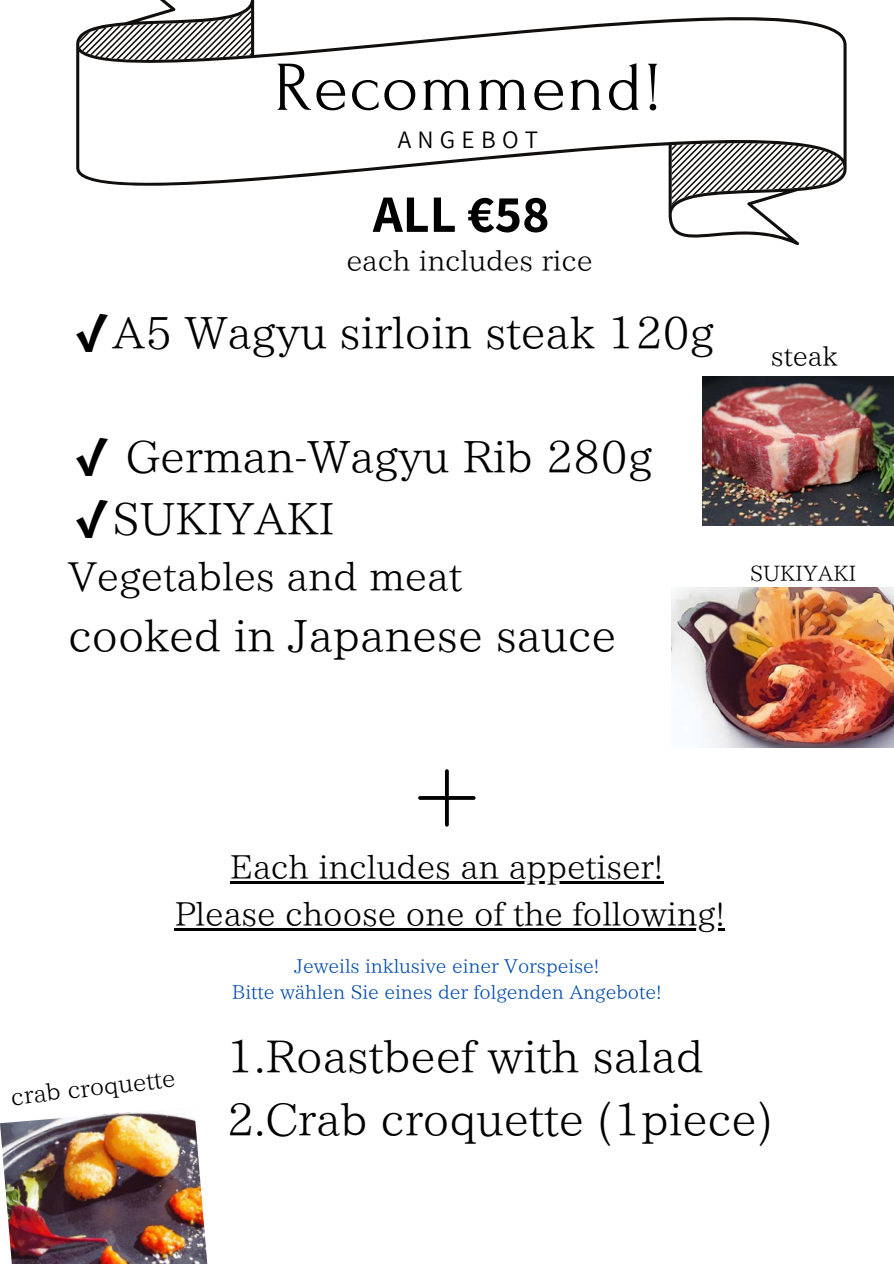
<style>
.page{position:relative;width:894px;height:1264px;background:#fff}
.page>*{position:absolute;margin:0;border:0;box-sizing:border-box;transform-origin:0 0}
.t1{font:69.9px "Forum";letter-spacing:.025em;color:#000}
.t2{font:700 52.5px "Assistant";color:#000}
.t3{font:45px "IP Aex Mincho";color:#000}
.t4{font:44.4px "IP Aex Mincho";color:#000}
.t5{font:39.9px "IP Aex Mincho";color:#000}
.t6{font:33px "IP Aex Mincho";color:#000}
.t7{font:28.5px "IP Aex Mincho";color:#000}
.t8{font:27px "IP Aex Mincho";color:#000}
.t9{font:25.05px "Assistant";letter-spacing:.25em;color:#000}
.t10{font:24px "IP Aex Mincho";color:#000}
.t11{font:21.15px "IP Aex Mincho";color:#000}
.t12{font:19.05px "IP Aex Mincho";color:#004aad}
.s1{font-family:"Wen Quan Yi Micro Hei"}
</style>
<div class="page">
<svg style="left:418px;top:769px;width:57px;height:57px"></svg>
<img style="left:671px;top:587px;width:222px;height:161px">
<svg style="left:76px;top:0;width:770px;height:245px"></svg>
<svg style="left:79px;top:8px;width:764px;height:197px"></svg>
<img style="left:0;top:1112px;width:207px;height:151px">
<img style="left:702px;top:376px;width:191px;height:150px">
<hr style="left:230px;top:881px;width:433px;height:3px;background:#000">
<hr style="left:174px;top:927px;width:551px;height:3px;background:#000">
<p class="t1" style="left:274px;top:50px;width:388px">Recommend!</p>
<p class="t9" style="left:397px;top:123px;width:142px">ANGEBOT</p>
<p class="t2" style="left:373px;top:178px;width:178px">ALL €58</p>
<p class="t7" style="left:346px;top:246px;width:248px">each includes rice</p>
<p class="t4" style="left:68px;top:310px;width:647px"><span class="s1">✔︎</span>A5 Wagyu sirloin steak 120g</p>
<p class="t4" style="left:68px;top:434px;width:585px"><span class="s1">✔︎</span> German-Wagyu Rib 280g</p>
<p class="t4" style="left:68px;top:496px;width:268px"><span class="s1">✔︎</span>SUKIYAKI</p>
<p class="t5" style="left:68px;top:556px;width:395px">Vegetables and meat</p>
<p class="t4" style="left:68px;top:613px;width:549px">cooked in Japanese sauce</p>
<p class="t8" style="left:770px;top:342px;width:68px">steak</p>
<p class="t11" style="left:750px;top:562px;width:108px">SUKIYAKI</p>
<p class="t6" style="left:230px;top:850px;width:434px">Each includes an appetiser!</p>
<p class="t6" style="left:174px;top:896px;width:551px">Please choose one of the following!</p>
<p class="t12" style="left:294px;top:956px;width:306px">Jeweils inklusive einer Vorspeise!</p>
<p class="t12" style="left:232px;top:982px;width:431px">Bitte wählen Sie eines der folgenden Angebote!</p>
<p class="t10" style="left:9px;top:1085px;width:167px;rotate:-7deg">crab croquette</p>
<p class="t3" style="left:226px;top:1033px;width:478px">1.Roastbeef with salad</p>
<p class="t3" style="left:226px;top:1096px;width:548px">2.Crab croquette (1piece)</p>
</div>
